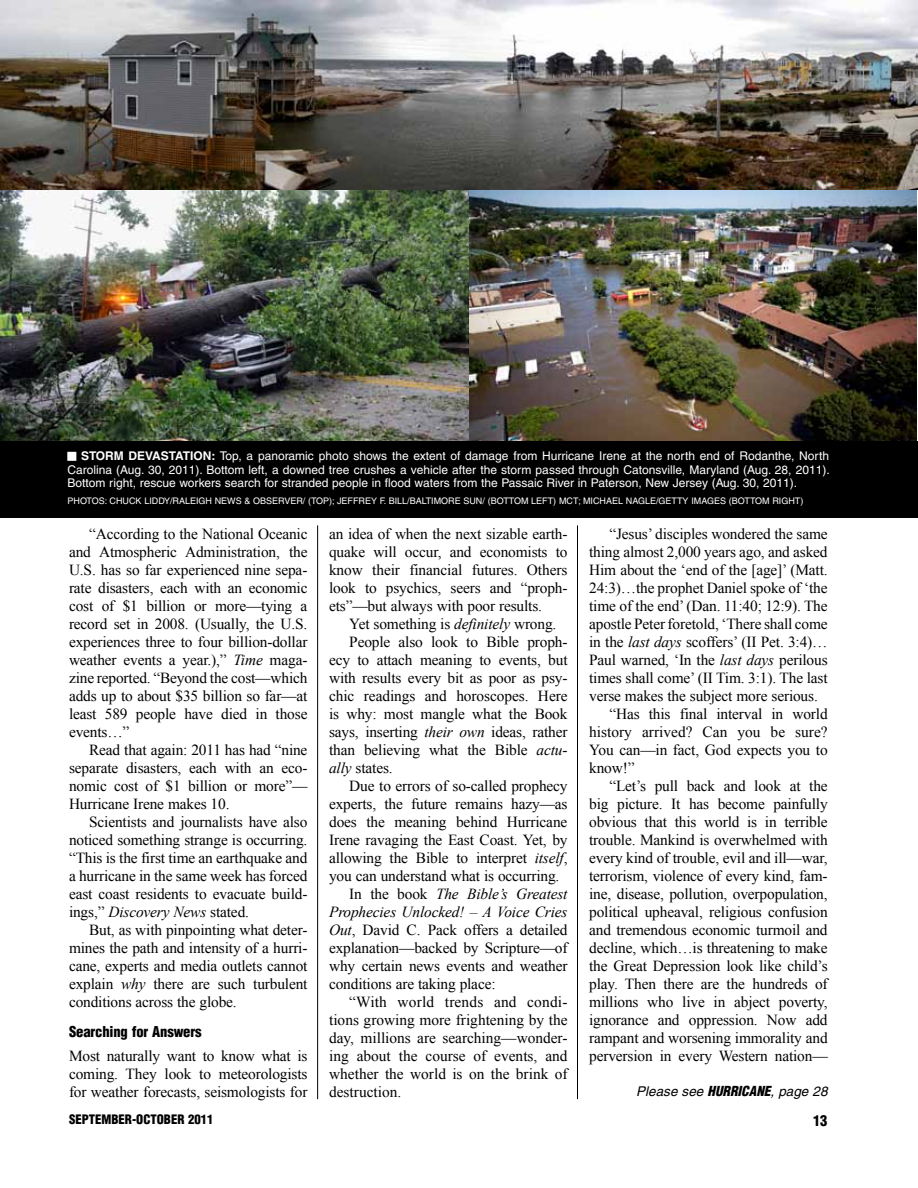
<style>
.page{position:relative;width:918px;height:1188px;background:#fff}
.page>*{position:absolute;margin:0;border:0;box-sizing:border-box;transform-origin:0 0}
.t1{font:15.3px/18px "Times New Roman";letter-spacing:-.01em;color:#000;text-align:justify}
.t2{font:italic 15.3px "Times New Roman";letter-spacing:-.01em;color:#000}
.t3{font:15.3px "Times New Roman";letter-spacing:.01em;color:#000}
.t4{font:900 condensed 14.7px "Helvetica";letter-spacing:-.01em;color:#000}
.t5{font:italic 13.5px "Helvetica";color:#000}
.t6{font:900 condensed 12.75px "Helvetica";color:#000}
.t7{font:12px/13.5px "Helvetica";color:#fff;text-align:justify}
.t8{font:700 12px "Helvetica";color:#fff}
.t9{font:9px "Helvetica";color:#fff}
.s1{font-weight:700}
.s2{font-style:italic}
.s3{font-style:normal}
.s4{font-weight:900;font-stretch:condensed}
</style>
<div class="page">
<img style="left:0;top:0;width:918px;height:441px">
<div style="left:0;top:441px;width:918px;height:76px;background:#000"></div>
<hr style="left:317px;top:525px;width:1px;height:574px;background:#000">
<hr style="left:577px;top:525px;width:1px;height:574px;background:#000">
<p class="t8" style="left:81px;top:449px;width:18px">STORM</p>
<p class="t8" style="left:129px;top:449px;width:17px">DEVASTATION</p>
<p class="t7" style="left:67px;top:449px;width:764px;text-indent:144px"><span class="s1">:</span> Top, a panoramic photo shows the extent of damage from Hurricane I rene at the north end of Rodanthe, North Carolina (Aug. 30, 2011). Bottom left, a downed tree crushes a vehicle after the storm passed through Catonsville, Maryland (Aug. 28, 2011).<br>Bottom right, rescue workers search for stranded people in flood waters from the Passaic River in Paterson, New Jersey (Aug. 30, 2011).</p>
<p class="t9" style="left:68px;top:495px;width:92px">Photos: Chuck Liddy</p>
<p class="t9" style="left:170px;top:495px;width:397px">/Raleigh News &amp; Observer/ (top); Jeffrey F. Bill/Baltimore Sun/ (Bottom Left) MCT</p>
<p class="t9" style="left:578px;top:495px;width:227px">; Michael Nagle/Getty I mages (Bottom right)</p>
<p class="t1" style="left:69px;top:525px;width:240px;text-indent:20px">“According to the National Oceanic and Atmospheric Administration, the U.S. has so far experienced nine sepa&shy;rate disasters, each with an economic cost of $1 billion or more—tying a record set in 2008. (Usually, the U.S. experiences three to four billion-dollar weather events a year.),” <span class="s2">Time</span> maga&shy;zine reported. “Beyond the cost—which adds up to about $35 billion so far—at least 589 people have died in those events…”</p>
<p class="t1" style="left:69px;top:741px;width:240px;text-indent:20px">Read that again: 2011 has had “nine separate disasters, each with an eco&shy;nomic cost of $1 billion or more”— Hurricane Irene makes 10.</p>
<p class="t1" style="left:69px;top:813px;width:240px;text-indent:20px">Scientists and journalists have also noticed something strange is occurring. “This is the first time an earthquake and a hurricane in the same week has forced east coast residents to evacuate build&shy;ings,” <span class="s2">Discovery News</span> stated.</p>
<p class="t1" style="left:69px;top:920px;width:240px;text-indent:20px">But, as with pinpointing what deter&shy;mines the path and intensity of a hurri&shy;cane, experts and media outlets cannot explain <span class="s2">why</span> there are such turbulent conditions across the globe.</p>
<p class="t4" style="left:69px;top:1022px;width:134px">Searching for Answers</p>
<p class="t1" style="left:69px;top:1046px;width:240px">Most naturally want to know what is coming. They look to meteorologists for weather forecasts, seismologists for</p>
<p class="t1" style="left:329px;top:525px;width:240px">an idea of when the next sizable earth&shy;quake will occur, and economists to know their financial futures. Others look to psychics, seers and “proph&shy;ets”—but always with poor results.</p>
<p class="t1" style="left:349px;top:615px;width:209px">Yet something is <span class="s2">definitely</span> wrong.</p>
<p class="t1" style="left:349px;top:633px;width:220px">People also look to Bible proph-</p>
<p class="t1" style="left:329px;top:651px;width:240px">ecy to attach meaning to events, but</p>
<p class="t1" style="left:329px;top:669px;width:240px">with results every bit as poor as psy-</p>
<p class="t1" style="left:329px;top:687px;width:240px">chic readings and horoscopes. Here</p>
<p class="t1" style="left:329px;top:705px;width:240px">is why: most mangle what the Book</p>
<p class="t1" style="left:329px;top:723px;width:240px">says, inserting <span class="s2">their own</span> ideas, rather</p>
<p class="t1" style="left:329px;top:741px;width:240px">than believing what the Bible <span class="s2">actu-</span></p>
<p class="t1" style="left:329px;top:759px;width:65px"><span class="s2">ally</span> states.</p>
<p class="t1" style="left:349px;top:777px;width:220px">Due to errors of so-called prophecy</p>
<p class="t1" style="left:329px;top:795px;width:240px">experts, the future remains hazy—as</p>
<p class="t1" style="left:329px;top:813px;width:240px">does the meaning behind Hurricane</p>
<p class="t1" style="left:329px;top:831px;width:240px">Irene ravaging the East Coast. Yet, by</p>
<p class="t1" style="left:329px;top:849px;width:240px">allowing the Bible to interpret <span class="s2">itself</span>,</p>
<p class="t1" style="left:329px;top:867px;width:232px">you can understand what is occurring.</p>
<p class="t2" style="left:349px;top:883px;width:220px"><span class="s3">In the book</span> The Bible’s Greatest</p>
<p class="t2" style="left:329px;top:901px;width:240px">Prophecies Unlocked! – A Voice Cries</p>
<p class="t1" style="left:329px;top:920px;width:240px"><span class="s2">Out</span>, David C. Pack offers a detailed</p>
<p class="t1" style="left:329px;top:938px;width:240px">explanation—backed by Scripture—of</p>
<p class="t1" style="left:329px;top:956px;width:240px">why certain news events and weather</p>
<p class="t1" style="left:329px;top:974px;width:168px">conditions are taking place:</p>
<p class="t3" style="left:349px;top:991px;width:220px">“With world trends and condi-</p>
<p class="t1" style="left:329px;top:1010px;width:240px">tions growing more frightening by the</p>
<p class="t1" style="left:329px;top:1028px;width:240px">day, millions are searching—wonder-</p>
<p class="t1" style="left:329px;top:1046px;width:240px">ing about the course of events, and</p>
<p class="t1" style="left:329px;top:1064px;width:240px">whether the world is on the brink of</p>
<p class="t1" style="left:329px;top:1082px;width:74px">destruction.</p>
<p class="t1" style="left:609px;top:525px;width:220px">“Jesus’ disciples wondered the same</p>
<p class="t1" style="left:589px;top:543px;width:240px">thing almost 2,000 years ago, and asked</p>
<p class="t1" style="left:589px;top:561px;width:240px">Him about the ‘end of the [age]’ (Matt.</p>
<p class="t1" style="left:589px;top:579px;width:240px">24:3)…the prophet Daniel spoke of ‘the</p>
<p class="t1" style="left:589px;top:597px;width:240px">time of the end’ (Dan. 11:40; 12:9). The</p>
<p class="t1" style="left:589px;top:615px;width:240px">apostle Peter foretold, ‘There shall come</p>
<p class="t1" style="left:589px;top:633px;width:240px">in the <span class="s2">last days</span> scoffers’ (II Pet. 3:4)…</p>
<p class="t1" style="left:589px;top:651px;width:240px">Paul warned, ‘In the <span class="s2">last days</span> perilous</p>
<p class="t1" style="left:589px;top:669px;width:240px">times shall come’ (II Tim. 3:1). The last</p>
<p class="t1" style="left:589px;top:687px;width:230px">verse makes the subject more serious.</p>
<p class="t1" style="left:609px;top:705px;width:220px">“Has this final interval in world</p>
<p class="t1" style="left:589px;top:723px;width:240px">history arrived? Can you be sure?</p>
<p class="t1" style="left:589px;top:741px;width:240px">You can—in fact, God expects you to</p>
<p class="t1" style="left:589px;top:759px;width:47px">know!”</p>
<p class="t1" style="left:609px;top:777px;width:220px">“Let’s pull back and look at the</p>
<p class="t1" style="left:589px;top:795px;width:240px">big picture. It has become painfully</p>
<p class="t1" style="left:589px;top:813px;width:240px">obvious that this world is in terrible</p>
<p class="t1" style="left:589px;top:831px;width:240px">trouble. Mankind is overwhelmed with</p>
<p class="t1" style="left:589px;top:849px;width:240px">every kind of trouble, evil and ill—war,</p>
<p class="t1" style="left:589px;top:867px;width:240px">terrorism, violence of every kind, fam-</p>
<p class="t1" style="left:589px;top:885px;width:240px">ine, disease, pollution, overpopulation,</p>
<p class="t1" style="left:589px;top:903px;width:240px">political upheaval, religious confusion</p>
<p class="t1" style="left:589px;top:921px;width:240px">and tremendous economic turmoil and</p>
<p class="t1" style="left:589px;top:939px;width:240px">decline, which…is threatening to make</p>
<p class="t1" style="left:589px;top:957px;width:240px">the Great Depression look like child’s</p>
<p class="t1" style="left:589px;top:975px;width:240px">play. Then there are the hundreds of</p>
<p class="t1" style="left:589px;top:993px;width:240px">millions who live in abject poverty,</p>
<p class="t1" style="left:589px;top:1011px;width:240px">ignorance and oppression. Now add</p>
<p class="t1" style="left:589px;top:1029px;width:240px">rampant and worsening immorality and</p>
<p class="t1" style="left:589px;top:1047px;width:240px">perversion in every Western nation—</p>
<p class="t5" style="left:636px;top:1084px;width:81px">Please see <span class="s4">HURR</span></p>
<p class="t5" style="left:738px;top:1084px;width:92px"><span class="s4">ICANE</span>, page 28</p>
<p class="t6" style="left:69px;top:1112px;width:146px">September-October 2011</p>
<p class="t4" style="left:813px;top:1111px;width:16px">13</p>
</div>
